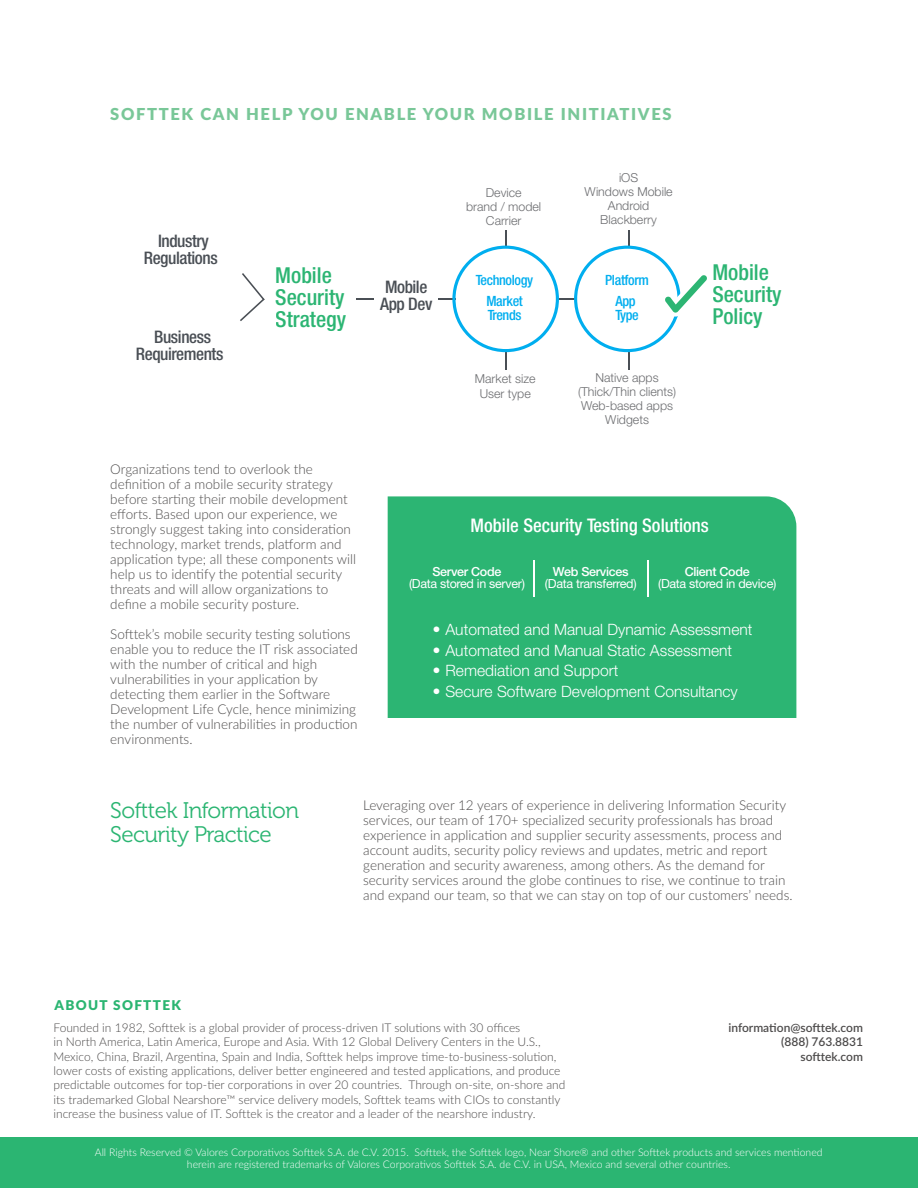
<style>
.page{position:relative;width:918px;height:1188px;background:#fff}
.page>*{position:absolute;margin:0;border:0;box-sizing:border-box;transform-origin:0 0}
.t1{font:22.5px "Museo 300";letter-spacing:-.025em;color:#2bb572}
.t2{font:500 condensed 22.05px/22px "Helvetica Neue LT Std";color:#2cb573}
.t3{font:500 condensed 18.75px "Helvetica Neue LT Std";color:#fff}
.t4{font:500 condensed 17.25px/17.2px "Helvetica Neue LT Std";letter-spacing:-.025em;color:#4a4f55;text-align:center}
.Texto_large{font:900 16.5px "Lato";letter-spacing:.1em;color:#79c798}
.t5{font:300 15.6px "Helvetica Neue LT Std";color:#fff}
.t6{font:500 condensed 14.1px/14.1px "Helvetica Neue LT Std";letter-spacing:-.025em;color:#00aeef}
.Contenido{font:300 13.5px "Lato";color:#4d4b4b}
.t7{font:900 13.5px "Lato";letter-spacing:.1em;color:#2bb572}
.t8{font:12.45px/12.5px "Helvetica Neue LT Std";letter-spacing:-.025em;color:#fff;text-align:center}
.t9{font:300 12.3px/14.1px "Helvetica Neue LT Std";color:#6c6d70;text-align:center}
.t10{font:300 12px/14.4px "Lato";color:#4d4b4b}
.t11{font:600 12px/14.4px "Lato";color:#4d4b4b;text-align:right}
.t12{font:300 10.5px/12.6px "Lato";color:#fff;text-align:center}
.s1{font-weight:500}
.s2{font-family:"Libre Sans Serif Light S Si"}
</style>
<div class="page">
<div style="left:0;top:1137px;width:918px;height:51px;background:#2bb572"></div>
<svg style="left:240px;top:273px;width:25px;height:48px"></svg>
<svg style="left:357px;top:298px;width:17px;height:2px"></svg>
<svg style="left:438px;top:230px;width:269px;height:139px"></svg>
<div style="left:388px;top:496px;width:408px;height:222px;background:#2cb573"></div>
<hr style="left:533px;top:560px;width:2px;height:37px;background:#fff">
<hr style="left:647px;top:560px;width:2px;height:37px;background:#fff">
<p class="Texto_large" style="left:110px;top:101px;width:563px">SOFTTEK CAN HELP YOU ENABLE YOUR MOBILE INITIATIVES</p>
<p class="t4" style="left:144px;top:232px;width:75px">Industry<br>Regulations</p>
<p class="t4" style="left:136px;top:328px;width:89px">Business<br>Requirements</p>
<p class="t9" style="left:466px;top:185px;width:77px">Device<br>brand / model<br>Carrier</p>
<p class="t9" style="left:585px;top:170px;width:90px">iOS<br>Windows Mobile<br>Android<br>Blackberry</p>
<p class="t2" style="left:275px;top:264px;width:72px">Mobile<br>Security<br>Strategy</p>
<p class="t2" style="left:712px;top:261px;width:71px">Mobile<br>Security<br>Policy</p>
<p class="t6" style="left:476px;top:273px;width:59px">Technology</p>
<p class="t6" style="left:605px;top:273px;width:45px">Platform</p>
<p class="t4" style="left:380px;top:278px;width:54px;text-align:left">Mobile<br>App Dev</p>
<p class="t6" style="left:486px;top:294px;width:38px">Market<br>Trends</p>
<p class="t6" style="left:615px;top:294px;width:25px">App<br>Type</p>
<p class="t9" style="left:475px;top:372px;width:62px">Market size<br>User type</p>
<p class="t9" style="left:578px;top:370px;width:100px">Native apps (Thick/Thin clients)<br>Web-based apps<br>Widgets</p>
<p class="Contenido" style="left:110px;top:460px;width:204px">Organizations tend to overlook the</p>
<p class="Contenido" style="left:110px;top:475px;width:224px">definition of a mobile security strategy</p>
<p class="Contenido" style="left:110px;top:490px;width:239px">before starting their mobile development</p>
<p class="Contenido" style="left:110px;top:505px;width:229px">efforts. Based upon our experience, we</p>
<p class="Contenido" style="left:110px;top:520px;width:242px">strongly suggest taking into consideration</p>
<p class="Contenido" style="left:110px;top:535px;width:233px">technology, market trends, platform and</p>
<p class="Contenido" style="left:110px;top:550px;width:247px">application type; all these components will</p>
<p class="Contenido" style="left:110px;top:565px;width:233px">help us to identify the potential security</p>
<p class="Contenido" style="left:110px;top:580px;width:220px">threats and will allow organizations to</p>
<p class="Contenido" style="left:110px;top:595px;width:190px">define a mobile security posture.</p>
<p class="Contenido" style="left:110px;top:625px;width:242px">Softtek’s mobile security testing solutions</p>
<p class="Contenido" style="left:110px;top:640px;width:249px">enable you to reduce the IT risk associated</p>
<p class="Contenido" style="left:110px;top:655px;width:208px">with the number of critical and high</p>
<p class="Contenido" style="left:110px;top:670px;width:209px">vulnerabilities in your application by</p>
<p class="Contenido" style="left:110px;top:685px;width:221px">detecting them earlier in the Software</p>
<p class="Contenido" style="left:110px;top:700px;width:247px">Development Life Cycle, hence minimizing</p>
<p class="Contenido" style="left:110px;top:715px;width:249px">the number of vulnerabilities in production</p>
<p class="Contenido" style="left:110px;top:730px;width:84px">environments.</p>
<p class="t3" style="left:471px;top:514px;width:240px">Mobile Security Testing Solutions</p>
<p class="t8" style="left:658px;top:565px;width:120px"><span class="s1">Client Code<br></span>(Data stored in device)</p>
<p class="t8" style="left:409px;top:565px;width:117px"><span class="s1">Server Code<br></span>(Data stored in server)</p>
<p class="t5" style="left:433px;top:620px;width:321px"><span class="s2">•</span> Automated and Manual Dynamic Assessment</p>
<p class="t5" style="left:433px;top:641px;width:301px"><span class="s2">•</span> Automated and Manual Static Assessment</p>
<p class="t5" style="left:433px;top:661px;width:187px"><span class="s2">•</span> Remediation and Support</p>
<p class="t5" style="left:433px;top:682px;width:306px"><span class="s2">•</span> Secure Software Development Consultancy</p>
<p class="t8" style="left:545px;top:565px;width:93px"><span class="s1">Web Services </span>(Data transferred)</p>
<p class="t1" style="left:110px;top:798px;width:190px">Softtek Information</p>
<p class="t1" style="left:110px;top:822px;width:163px">Security Practice</p>
<p class="t7" style="left:54px;top:995px;width:128px">ABOUT SOFTTEK</p>
<p class="Contenido" style="left:363px;top:796px;width:424px">Leveraging over 12 years of experience in delivering Information Security</p>
<p class="Contenido" style="left:363px;top:811px;width:412px">services, our team of 170+ specialized security professionals has broad</p>
<p class="Contenido" style="left:363px;top:826px;width:421px">experience in application and supplier security assessments, process and</p>
<p class="Contenido" style="left:363px;top:841px;width:406px">account audits, security policy reviews and updates, metric and report</p>
<p class="Contenido" style="left:363px;top:856px;width:403px">generation and security awareness, among others. As the demand for</p>
<p class="Contenido" style="left:363px;top:871px;width:424px">security services around the globe continues to rise, we continue to train</p>
<p class="Contenido" style="left:363px;top:886px;width:431px">and expand our team, so that we can stay on top of our customers’ needs.</p>
<p class="t10" style="left:53px;top:1020px;width:514px">Founded in 1982, Softtek is a global provider of process-driven IT solutions with 30 offices<br>in North America, Latin America, Europe and Asia. With 12 Global Delivery Centers in the U.S., Mexico, China, Brazil, Argentina, Spain and India, Softtek helps improve time-to-business-solution, lower costs of existing applications, deliver better engineered and tested applications, and produce predictable outcomes for top-tier corporations in over 20 countries. Through on-site, on-shore and its trademarked Global Nearshore™ service delivery models, Softtek teams with CIOs to constantly increase the business value of IT. Softtek is the creator and a leader of the nearshore industry.</p>
<p class="t11" style="left:728px;top:1020px;width:136px">information@softtek.com (888) 763.8831 softtek.com</p>
<p class="t12" style="left:95px;top:1145px;width:729px">All Rights Reserved © Valores Corporativos Softtek S.A. de C.V. 2015. Softtek, the Softtek logo, Near Shore® and other Softtek products and services mentioned herein are registered trademarks of Valores Corporativos Softtek S.A. de C.V. in USA, Mexico and several other countries.</p>
</div>
